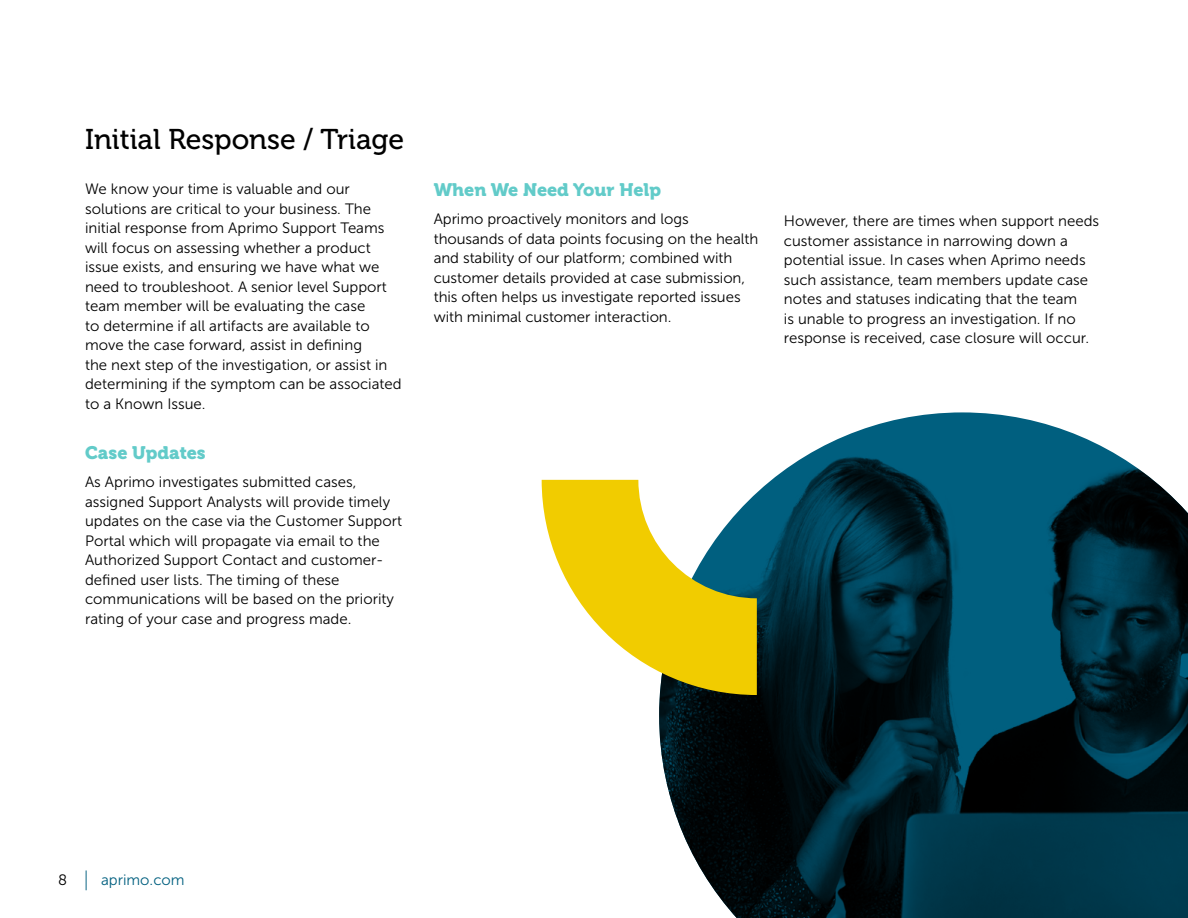
<style>
.page{position:relative;width:1188px;height:918px;background:#fff}
.page>*{position:absolute;margin:0;border:0;box-sizing:border-box;transform-origin:0 0}
.t1{font:28.5px "Museo 500";color:#000}
.t2{font:18px "Museo 900";color:#62cbc9}
.t3{font:15px/19.5px "Museo Sans 300";color:#000}
.t4{font:15px "Museo Sans 300";color:#005f7f}
.s1{color:#000}
.s2{font-family:"Museo Sans 100";font-size:21px}
</style>
<div class="page">
<img style="left:659px;top:412px;width:529px;height:506px">
<svg style="left:542px;top:480px;width:215px;height:215px;fill:#f1cc00"></svg>
<h1 class="t1" style="left:85px;top:124px;width:321px">Initial Response / Triage</h1>
<p class="t3" style="left:85px;top:179px;width:318px">We know your time is valuable and our solutions are critical to your business. The initial response from Aprimo Support Teams will focus on assessing whether a product issue exists, and ensuring we have what we need to troubleshoot. A senior level Support team member will be evaluating the case<br>to determine if all artifacts are available to move the case forward, assist in defining<br>the next step of the investigation, or assist in determining if the symptom can be associated to a Known Issue.</p>
<p class="t2" style="left:85px;top:443px;width:122px">Case Updates</p>
<p class="t3" style="left:85px;top:473px;width:319px">As Aprimo investigates submitted cases, assigned Support Analysts will provide timely updates on the case via the Customer Support Portal which will propagate via email to the Authorized Support Contact and customer&shy;defined user lists. The timing of these communications will be based on the priority rating of your case and progress made.</p>
<p class="t2" style="left:434px;top:180px;width:229px">When We Need Your Help</p>
<p class="t3" style="left:434px;top:210px;width:326px">Aprimo proactively monitors and logs thousands of data points focusing on the health and stability of our platform; combined with customer details provided at case submission, this often helps us investigate reported issues with minimal customer interaction.</p>
<p class="t3" style="left:784px;top:211px;width:317px">However, there are times when support needs customer assistance in narrowing down a potential issue. In cases when Aprimo needs such assistance, team members update case notes and statuses indicating that the team<br>is unable to progress an investigation. If no response is received, case closure will occur.</p>
<p class="t4" style="left:58px;top:872px;width:128px"><span class="s1">8</span> <span class="s2">|</span> aprimo.com</p>
</div>
